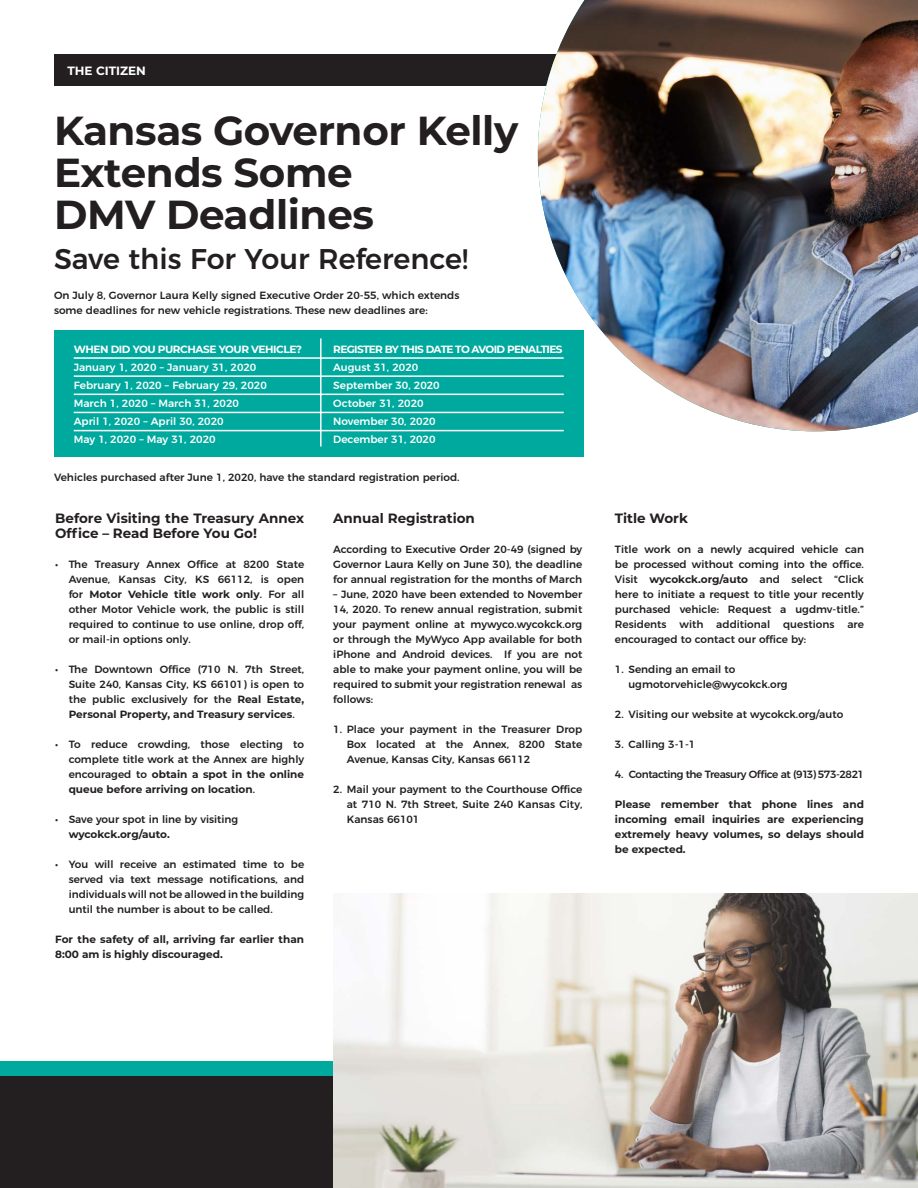
<style>
.page{position:relative;width:918px;height:1188px;background:#fff}
.page>*{position:absolute;margin:0;border:0;box-sizing:border-box;transform-origin:0 0}
.t1{font:700 40.5px/42px "Montserrat";letter-spacing:-.01em;color:#231f20}
.t2{font:500 28.5px "Montserrat";color:#231f20}
.t3{font:700 13.5px/15px "Montserrat";color:#231f20}
.t4{font:700 12px "Montserrat";color:#fff}
.t5{font:500 10.5px/15px "Montserrat";color:#231f20;text-align:justify}
.t6{font:500 10.5px/18px "Montserrat";color:#fff}
.t7{font:700 10.5px/15px "Montserrat";color:#231f20;text-align:justify}
.t8{font:500 10.5px "Montserrat";letter-spacing:-.04em;color:#231f20}
.t9{font:700 10.5px "Montserrat";letter-spacing:-.06em;color:#fff}
.t10{font:700 10.5px "Montserrat";letter-spacing:-.04em;color:#fff}
.s1{font-weight:700}
</style>
<div class="page">
<div style="left:54px;top:54px;width:810px;height:31px;background:#231f20"></div>
<div style="left:54px;top:331px;width:530px;height:126px;background:#00a99e"></div>
<div style="left:0;top:1062px;width:339px;height:126px;background:#00a99e"></div>
<hr style="left:74px;top:357px;width:490px;height:2px;background:#fff">
<hr style="left:74px;top:375px;width:490px;height:2px;background:#fff">
<hr style="left:74px;top:394px;width:490px;height:1px;background:#fff">
<hr style="left:74px;top:412px;width:490px;height:1px;background:#fff">
<hr style="left:74px;top:430px;width:490px;height:1px;background:#fff">
<hr style="left:320px;top:338px;width:2px;height:109px;background:#fff">
<div style="left:0;top:1077px;width:918px;height:111px;background:#231f20"></div>
<img style="left:538px;top:0;width:380px;height:431px">
<img style="left:333px;top:893px;width:585px;height:295px">
<p class="t4" style="left:68px;top:62px;width:80px">THE CITIZEN</p>
<h1 class="t1" style="left:54px;top:108px;width:466px">Kansas Governor Kelly<br>Extends Some<br>DMV Deadlines</h1>
<h2 class="t2" style="left:54px;top:236px;width:416px">Save this For Your Reference!</h2>
<p class="t5" style="left:54px;top:287px;width:407px">On July 8, Governor Laura Kelly signed Executive Order 20-55, which extends some deadlines for new vehicle registrations. These new deadlines are:</p>
<p class="t10" style="left:74px;top:341px;width:230px">WHEN DID YOU PURCHASE YOUR VEHICLE?</p>
<p class="t6" style="left:74px;top:357px;width:195px">January 1, 2020 – January 31, 2020<br>February 1, 2020 – February 29, 2020<br>March 1, 2020 – March 31, 2020<br>April 1, 2020 – April 30, 2020<br>May 1, 2020 – May 31, 2020</p>
<p class="t9" style="left:333px;top:341px;width:231px">REGISTER BY THIS DATE TO AVOID PENALTIES</p>
<p class="t6" style="left:333px;top:357px;width:108px">August 31, 2020<br>September 30, 2020<br>October 31, 2020<br>November 30, 2020<br>December 31, 2020</p>
<p class="t5" style="left:54px;top:469px;width:407px">Vehicles purchased after June 1, 2020, have the standard registration period.</p>
<p class="t3" style="left:55px;top:510px;width:251px">Before Visiting the Treasury Annex<br>Office – Read Before You Go!</p>
<p class="t5" style="left:69px;top:556px;width:237px;text-indent:-14px">• The Treasury Annex Office at 8200 State Avenue, Kansas City, KS 66112, is open for <span class="s1">Motor Vehicle title work only</span>. For all other Motor Vehicle work, the public is still required to continue to use online, drop off, or mail-in options only.</p>
<p class="t5" style="left:69px;top:661px;width:237px;text-indent:-14px">• The Downtown Office (710 N. 7th Street, Suite 240, Kansas City, KS 66101) is open to the public exclusively for the <span class="s1">Real Estate, Personal Property, and Treasury services</span>.</p>
<p class="t5" style="left:69px;top:736px;width:237px;text-indent:-14px">• To reduce crowding, those electing to complete title work at the Annex are highly encouraged to <span class="s1">obtain a spot in the online queue before arriving on location</span>.</p>
<p class="t5" style="left:55px;top:811px;width:185px">• Save your spot in line by visiting</p>
<p class="t7" style="left:69px;top:826px;width:103px">wycokck.org/auto.</p>
<p class="t5" style="left:69px;top:856px;width:237px;text-indent:-14px">• You will receive an estimated time to be served via text message notifications, and individuals will not be allowed in the building until the number is about to be called.</p>
<p class="t7" style="left:55px;top:931px;width:251px">For the safety of all, arriving far earlier than<br>8:00 am is highly discouraged.</p>
<p class="t3" style="left:333px;top:510px;width:143px">Annual Registration</p>
<p class="t5" style="left:333px;top:541px;width:251px">According to Executive Order 20-49 (signed by Governor Laura Kelly on June 30), the deadline for annual registration for the months of March</p>
<p class="t5" style="left:333px;top:586px;width:251px">– June, 2020 have been extended to November 14, 2020. To renew annual registration, submit your payment online at mywyco.wycokck.org or through the MyWyco App available for both iPhone and Android devices. If you are not able to make your payment online, you will be required to submit your registration renewal as follows:</p>
<p class="t5" style="left:347px;top:721px;width:237px;text-indent:-14px">1. Place your payment in the Treasurer Drop Box located at the Annex, 8200 State Avenue, Kansas City, Kansas 66112</p>
<p class="t5" style="left:347px;top:781px;width:237px;text-indent:-14px">2. Mail your payment to the Courthouse Office at 710 N. 7th Street, Suite 240 Kansas City, Kansas 66101</p>
<p class="t3" style="left:615px;top:510px;width:74px">Title Work</p>
<p class="t5" style="left:615px;top:541px;width:251px">Title work on a newly acquired vehicle can be processed without coming into the office.<br>Visit <span class="s1">wycokck.org/auto</span> and select “Click here to initiate a request to title your recently purchased vehicle: Request a ugdmv-title.” Residents with additional questions are encouraged to contact our office by:</p>
<p class="t5" style="left:628px;top:661px;width:161px;text-indent:-14px">1. Sending an email to ugmotorvehicle@wycokck.org</p>
<p class="t5" style="left:615px;top:706px;width:230px">2. Visiting our website at wycokck.org/auto</p>
<p class="t5" style="left:615px;top:736px;width:82px">3. Calling 3-1-1</p>
<p class="t8" style="left:615px;top:766px;width:251px">4. Contacting the Treasury Office at (913) 573-2821</p>
<p class="t7" style="left:615px;top:796px;width:251px">Please remember that phone lines and incoming email inquiries are experiencing extremely heavy volumes, so delays should be expected.</p>
</div>
